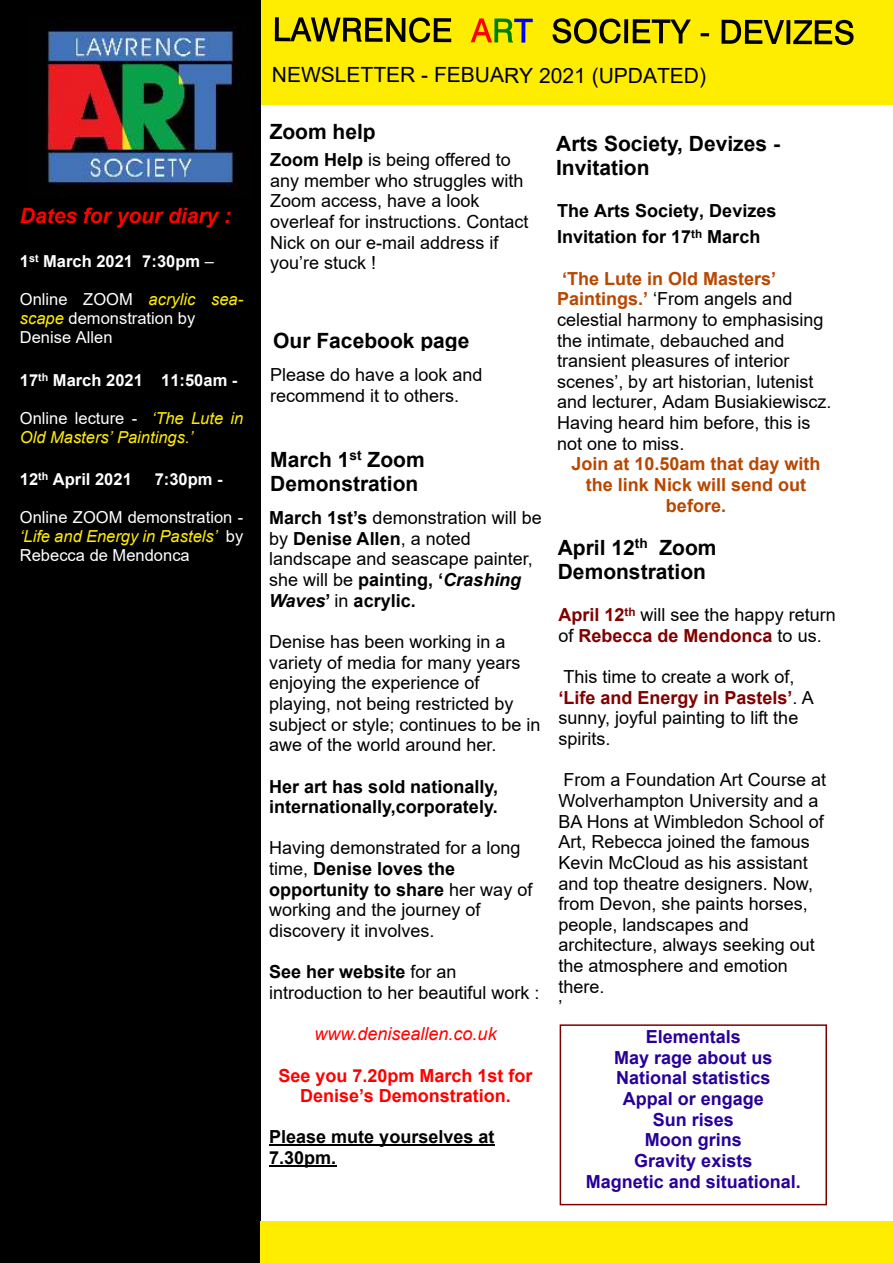
<style>
.page{position:relative;width:893px;height:1263px;background:#fff}
.page>*{position:absolute;margin:0;border:0;box-sizing:border-box;transform-origin:0 0}
.t1{font:700 21px/24.2px "Arial";color:#000}
.t2{font:21px "Arial";letter-spacing:-.005em;color:#000}
.t3{font:italic 700 21px "Arial";color:#f00}
.t4{font:18px/20.7px "Arial";color:#000}
.t5{font:700 18px/20.7px "Arial";color:#000}
.t6{font:700 18px/20.7px "Arial";color:#280099;text-align:center}
.t7{font:700 18px/20.7px "Arial";color:#b84700;text-align:center}
.t8{font:700 18px/20.7px "Arial";color:#f00;text-align:center}
.t9{font:italic 18px "Arial";color:#f00}
.t10{font:16.5px/18.9px "Arial";color:#fff}
.t11{font:700 16.5px "Arial";color:#fff}
.t12{font:italic 16.5px/18.9px "Arial";color:#ffed00}
.s1{font-weight:400}
.s2{font-style:italic;color:#ffed00}
.s3{font-style:normal;color:#fff}
.s4{font-weight:700}
.s5{font-weight:700;font-style:italic}
.s6{font-weight:700;color:#b84700}
.s7{font-weight:700;color:#800000}
</style>
<div class="page">
<div style="left:260px;top:0;width:633px;height:104px;background:#ffed00"></div>
<div style="left:0;top:0;width:260px;height:1263px;background:#000"></div>
<img style="left:46px;top:17px;width:190px;height:170px">
<div style="left:260px;top:1221px;width:633px;height:42px;background:#ffed00"></div>
<svg style="left:274px;top:17px;width:580px;height:28px"></svg>
<hr style="left:269px;top:1144px;width:225px;height:2px;background:#000">
<hr style="left:269px;top:1165px;width:67px;height:2px;background:#000">
<div style="left:560px;top:1024px;width:267px;height:181px;border:2px solid #800000"></div>
<p class="t3" style="left:20px;top:208px;width:213px">Dates for your diary :</p>
<p class="t11" style="left:20px;top:255px;width:196px">1<sup>st</sup> March 2021 7:30pm <span class="s1">–</span></p>
<p class="t10" style="left:20px;top:291px;width:225px">Online ZOOM <span class="s2">acrylic sea&shy;scape</span> demonstration by<br>Denise Allen</p>
<p class="t11" style="left:20px;top:374px;width:219px">17<sup>th</sup> March 2021 11:50am -</p>
<p class="t12" style="left:20px;top:410px;width:225px"><span class="s3">Online lecture -</span> ‘The Lute in<br>Old Masters’ Paintings.’</p>
<p class="t11" style="left:20px;top:473px;width:114px">12<sup>th</sup> April 2021</p>
<p class="t11" style="left:155px;top:473px;width:69px">7:30pm -</p>
<p class="t10" style="left:20px;top:510px;width:225px;text-align:justify">Online ZOOM demonstration - <span class="s2">‘Life and Energy in Pastels’</span> by Rebecca de Mendonca</p>
<p class="t2" style="left:272px;top:67px;width:436px">NEWSLETTER - FEBUARY 2021 (UPDATED)</p>
<p class="t1" style="left:270px;top:122px;width:108px">Zoom help</p>
<p class="t4" style="left:270px;top:151px;width:260px"><span class="s4">Zoom Help</span> is being offered to any member who struggles with<br>Zoom access, have a look overleaf for instructions. Contact<br>Nick on our e-mail address if you’re stuck !</p>
<p class="t1" style="left:273px;top:330px;width:198px">Our Facebook page</p>
<p class="t4" style="left:270px;top:366px;width:214px">Please do have a look and recommend it to others.</p>
<p class="t1" style="left:270px;top:449px;width:156px">March 1<sup>st</sup> Zoom<br>Demonstration</p>
<p class="t4" style="left:269px;top:509px;width:274px"><span class="s4">March 1st’s</span> demonstration will be by <span class="s4">Denise Allen</span>, a noted landscape and seascape painter, she will be <span class="s4">painting, ‘</span><span class="s5">Crashing<br>Waves</span><span class="s4">’</span> in <span class="s4">acrylic.</span></p>
<p class="t4" style="left:269px;top:633px;width:273px">Denise has been working in a variety of media for many years enjoying the experience of playing, not being restricted by subject or style; continues to be in awe of the world around her.</p>
<p class="t5" style="left:269px;top:777px;width:230px">Her art has sold nationally, internationally,corporately.</p>
<p class="t4" style="left:269px;top:839px;width:265px">Having demonstrated for a long time, <span class="s4">Denise loves the opportunity to share</span> her way of working and the journey of discovery it involves.</p>
<p class="t4" style="left:269px;top:963px;width:272px"><span class="s4">See her website</span> for an introduction to her beautiful work :</p>
<p class="t9" style="left:314px;top:1027px;width:184px">www.deniseallen.co.uk</p>
<p class="t8" style="left:278px;top:1066px;width:256px">See you 7.20pm March 1st for<br>Denise’s Demonstration.</p>
<p class="t5" style="left:269px;top:1128px;width:227px">Please mute yourselves at<br>7.30pm.</p>
<p class="t1" style="left:556px;top:133px;width:225px">Arts Society, Devizes -<br>Invitation</p>
<p class="t5" style="left:557px;top:199px;width:221px;line-height:26.2px">The Arts Society, Devizes<br>Invitation for 17<sup>th</sup> March</p>
<p class="t4" style="left:557px;top:270px;width:276px"><span class="s6">‘The Lute in Old Masters’<br>Paintings.’</span> ‘From angels and celestial harmony to emphasising the intimate, debauched and transient pleasures of interior scenes’, by art historian, lutenist and lecturer, Adam Busiakiewiscz.<br>Having heard him before, this is not one to miss.</p>
<p class="t7" style="left:571px;top:455px;width:251px">Join at 10.50am that day with the link Nick will send out before.</p>
<p class="t1" style="left:558px;top:537px;width:160px">April 12<sup>th</sup> Zoom<br>Demonstration</p>
<p class="t4" style="left:558px;top:606px;width:279px"><span class="s7">April 12</span><sup>th</sup> will see the happy return of <span class="s7">Rebecca de Mendonca</span> to us.</p>
<p class="t4" style="left:558px;top:668px;width:257px">This time to create a work of, <span class="s7">‘Life and Energy in Pastels’</span>. A sunny, joyful painting to lift the spirits.</p>
<p class="t4" style="left:558px;top:771px;width:269px">From a Foundation Art Course at<br>Wolverhampton University and a<br>BA Hons at Wimbledon School of<br>Art, Rebecca joined the famous<br>Kevin McCloud as his assistant and top theatre designers. Now, from Devon, she paints horses, people, landscapes and architecture, always seeking out the atmosphere and emotion there.<br>’</p>
<p class="t6" style="left:586px;top:1028px;width:217px">Elementals<br>May rage about us<br>National statistics<br>Appal or engage<br>Sun rises<br>Moon grins<br>Gravity exists<br>Magnetic and situational.</p>
</div>
